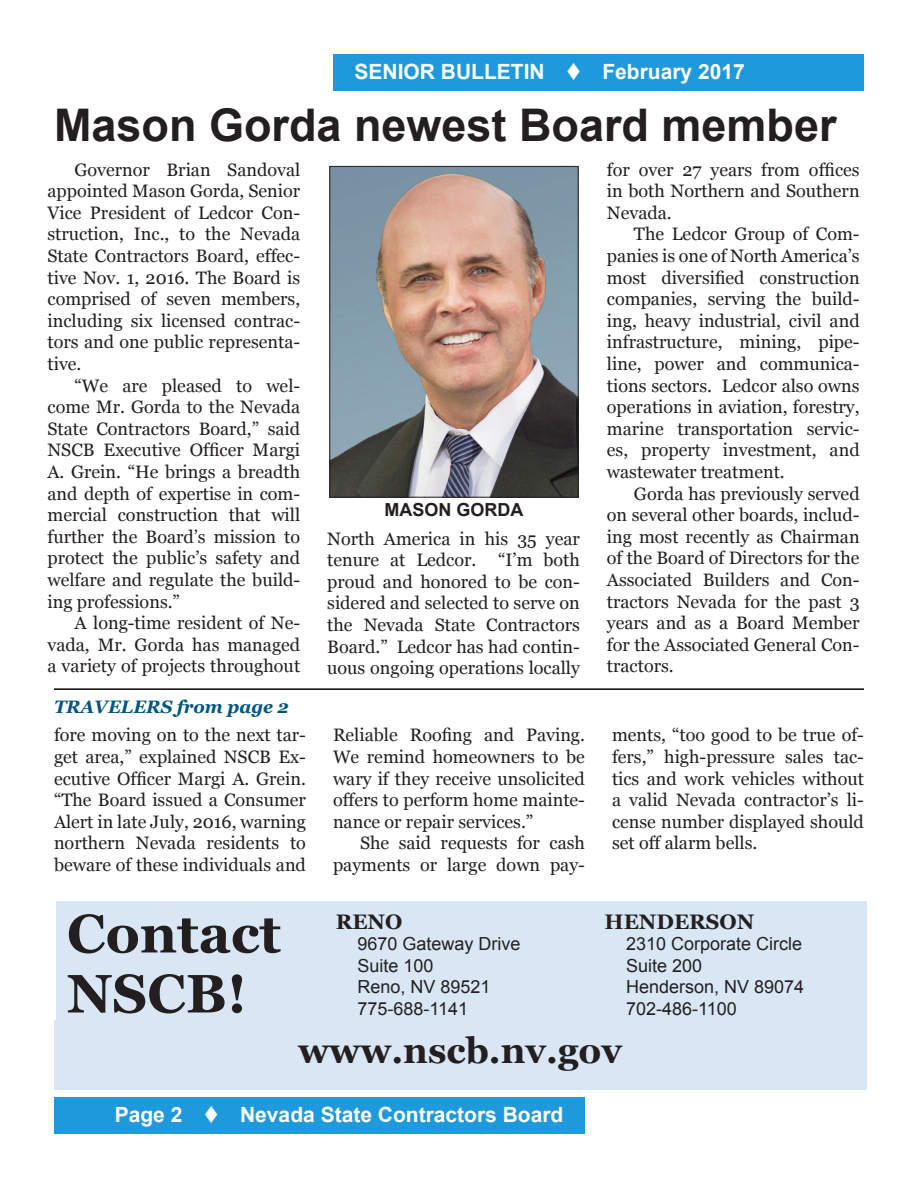
<style>
.page{position:relative;width:918px;height:1188px;background:#fff}
.page>*{position:absolute;margin:0;border:0;box-sizing:border-box;transform-origin:0 0}
.sidebar{font:700 54px "Georgia";color:#231f20}
.headline{font:700 45px "Arial";color:#231f20}
.sidebar-2{font:700 36px "Georgia";color:#231f20}
.t1{font:700 21px "Arial";color:#fff}
.sidebar-3{font:700 21px "Georgia";color:#231f20}
.body_copy{font:18px/21.6px "Georgia";color:#231f20;text-align:justify}
.sidebar-4{font:18px "Arial";color:#231f20}
.jump{font:italic 700 18px "Georgia";color:#005581}
.mugshot{font:700 18px "Arial";color:#231f20}
.s1{color:#280f41}
</style>
<div class="page">
<div style="left:54px;top:1097px;width:531px;height:37px;background:#1e99dc"></div>
<div style="left:333px;top:54px;width:531px;height:37px;background:#1e99dc"></div>
<div style="left:56px;top:901px;width:810px;height:139px;background:#d9e7f5"></div>
<div style="left:54px;top:1021px;width:812px;height:69px;background:#d9e7f5"></div>
<img style="left:331px;top:168px;width:246px;height:328px">
<div style="left:329px;top:166px;width:250px;height:332px;border:1px solid #231f20"></div>
<hr style="left:54px;top:688px;width:810px;height:2px;background:#070100">
<p class="t1" style="left:355px;top:58px;width:392px">SENIOR BULLETIN ▼ February 2017</p>
<p class="headline" style="left:54px;top:95px;width:784px">Mason Gorda newest Board member</p>
<p class="body_copy" style="left:48px;top:159px;width:254px;text-indent:27px">Governor Brian Sandoval appointed Mason Gorda, Senior Vice President of Ledcor Con&shy;struction, Inc., to the Nevada State Contractors Board, effec&shy;tive Nov. 1, 2016<span class="s1">.</span> The Board is comprised of seven members, including six licensed contrac&shy;tors and one public representa&shy;tive.</p>
<p class="body_copy" style="left:48px;top:375px;width:254px;text-indent:27px">“We are pleased to wel&shy;come Mr. Gorda to the Nevada State Contractors Board,” said NSCB Executive Officer Margi A. Grein. “He brings a breadth and depth of expertise in com&shy;mercial construction that will further the Board’s mission to protect the public’s safety and welfare and regulate the build&shy;ing professions.”</p>
<p class="body_copy" style="left:48px;top:613px;width:254px;text-indent:27px">A long-time resident of Ne&shy;vada, Mr. Gorda has managed a variety of projects throughout</p>
<p class="jump" style="left:54px;top:695px;width:236px">TRAVELERS from page 2</p>
<p class="mugshot" style="left:384px;top:498px;width:140px">MASON GORDA</p>
<p class="body_copy" style="left:327px;top:528px;width:254px">North America in his 35 year tenure at Ledcor. “I’m both proud and honored to be con&shy;sidered and selected to serve on the Nevada State Contractors Board.” Ledcor has had contin&shy;uous ongoing operations locally</p>
<p class="body_copy" style="left:54px;top:725px;width:254px">fore moving on to the next tar&shy;get area,” explained NSCB Ex&shy;ecutive Officer Margi A. Grein. “The Board issued a Consumer Alert in late July, 2016, warning northern Nevada residents to beware of these individuals and</p>
<p class="body_copy" style="left:333px;top:725px;width:254px">Reliable Roofing and Paving.<br>We remind homeowners to be wary if they receive unsolicited offers to perform home mainte&shy;nance or repair services.”</p>
<p class="body_copy" style="left:333px;top:833px;width:253px;text-align:right">She said requests for cash payments or large down pay-</p>
<p class="body_copy" style="left:607px;top:159px;width:254px">for over 27 years from offices in both Northern and Southern Nevada.</p>
<p class="body_copy" style="left:607px;top:224px;width:254px;text-indent:27px">The Ledcor Group of Com&shy;panies is one of North America’s most diversified construction companies, serving the build&shy;ing, heavy industrial, civil and infrastructure, mining, pipe&shy;line, power and communica&shy;tions sectors. Ledcor also owns operations in aviation, forestry, marine transportation servic&shy;es, property investment, and wastewater treatment.</p>
<p class="body_copy" style="left:607px;top:483px;width:254px;text-indent:27px">Gorda has previously served on several other boards, includ&shy;ing most recently as Chairman of the Board of Directors for the Associated Builders and Con&shy;tractors Nevada for the past 3 years and as a Board Member for the Associated General Con&shy;tractors.</p>
<p class="body_copy" style="left:612px;top:725px;width:253px">ments, “too good to be true of&shy;fers,” high-pressure sales tac&shy;tics and work vehicles without a valid Nevada contractor’s li&shy;cense number displayed should set off alarm bells.</p>
<p class="sidebar" style="left:67px;top:899px;width:215px">Contact</p>
<p class="sidebar" style="left:67px;top:959px;width:182px">NSCB!</p>
<p class="sidebar-3" style="left:605px;top:908px;width:151px">HENDERSON</p>
<p class="sidebar-4" style="left:626px;top:932px;width:178px">2310 Corporate Circle</p>
<p class="sidebar-4" style="left:626px;top:954px;width:78px">Suite 200</p>
<p class="sidebar-4" style="left:626px;top:975px;width:180px">Henderson, NV 89074</p>
<p class="sidebar-4" style="left:626px;top:997px;width:112px">702-486-1100</p>
<p class="sidebar-2" style="left:298px;top:1027px;width:325px">www.nscb.nv.gov</p>
<p class="sidebar-3" style="left:336px;top:908px;width:68px">RENO</p>
<p class="sidebar-4" style="left:357px;top:932px;width:165px">9670 Gateway Drive</p>
<p class="sidebar-4" style="left:357px;top:954px;width:78px">Suite 100</p>
<p class="sidebar-4" style="left:357px;top:975px;width:135px">Reno, NV 89521</p>
<p class="sidebar-4" style="left:357px;top:997px;width:112px">775-688-1141</p>
<p class="t1" style="left:115px;top:1101px;width:450px">Page 2 ▼ Nevada State Contractors Board</p>
</div>
